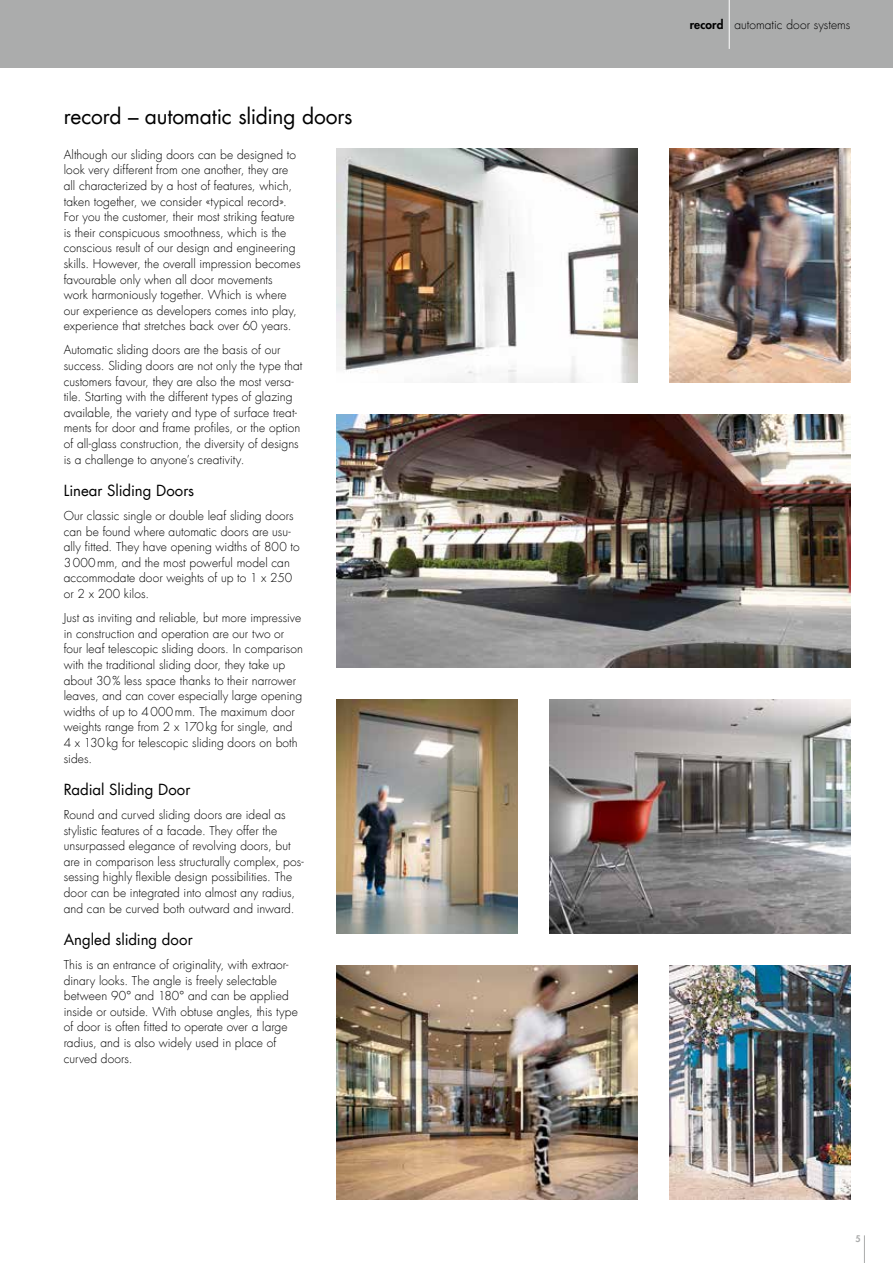
<style>
.page{position:relative;width:893px;height:1263px;background:#fff}
.page>*{position:absolute;margin:0;border:0;box-sizing:border-box;transform-origin:0 0}
.t1{font:21px "Futura Com";letter-spacing:-.01em;color:#000}
.t2{font:15px "Futura Com";letter-spacing:-.005em;color:#000}
.t3{font:300 12px/15.6px "Futura Com";letter-spacing:.005em;color:#000}
.t4{font:800 9px "Futura Std";color:#abacac}
.s1{font-family:"Futura Std";font-weight:800}
</style>
<div class="page">
<div style="left:0;top:0;width:893px;height:68px;background:#abacac"></div>
<svg style="left:864px;top:1235px;width:1px;height:28px"></svg>
<img style="left:337px;top:699px;width:180px;height:234px">
<img style="left:337px;top:965px;width:301px;height:234px">
<img style="left:549px;top:699px;width:301px;height:234px">
<img style="left:670px;top:965px;width:180px;height:234px">
<img style="left:337px;top:149px;width:301px;height:234px">
<img style="left:670px;top:149px;width:180px;height:234px">
<img style="left:337px;top:415px;width:513px;height:253px">
<hr style="left:729px;top:0;width:1px;height:49px;background:#fff">
<h1 class="t1" style="left:64px;top:102px;width:290px">record – automatic sliding doors</h1>
<p class="t3" style="left:64px;top:147px;width:238px">Although our sliding doors can be designed to look very different from one another, they are all characterized by a host of features, which, taken together, we consider «typical record».<br>For you the customer, their most striking feature is their conspicuous smoothness, which is the conscious result of our design and engineering skills. However, the overall impression becomes favourable only when all door movements<br>work harmoniously together. Which is where our experience as developers comes into play, experience that stretches back over 60 years.</p>
<p class="t3" style="left:64px;top:342px;width:240px">Automatic sliding doors are the basis of our success. Sliding doors are not only the type that customers favour, they are also the most versa&shy;tile. Starting with the different types of glazing available, the variety and type of surface treat&shy;ments for door and frame profiles, or the option of all-glass construction, the diversity of designs is a challenge to anyone’s creativity.</p>
<p class="t2" style="left:64px;top:480px;width:132px">Linear Sliding Doors</p>
<p class="t3" style="left:64px;top:508px;width:237px">Our classic single or double leaf sliding doors can be found where automatic doors are usu&shy;ally fitted. They have opening widths of 800 to 3000mm, and the most powerful model can accommodate door weights of up to 1 x 250 or 2 x 200 kilos.</p>
<p class="t3" style="left:64px;top:610px;width:241px">Just as inviting and reliable, but more impressive in construction and operation are our two or four leaf telescopic sliding doors. In comparison with the traditional sliding door, they take up about 30% less space thanks to their narrower leaves, and can cover especially large opening widths of up to 4000mm. The maximum door weights range from 2 x 170kg for single, and 4 x 130kg for telescopic sliding doors on both sides.</p>
<p class="t2" style="left:64px;top:779px;width:128px">Radial Sliding Door</p>
<p class="t3" style="left:64px;top:807px;width:241px">Round and curved sliding doors are ideal as stylistic features of a facade. They offer the unsurpassed elegance of revolving doors, but are in comparison less structurally complex, pos&shy;sessing highly flexible design possibilities. The door can be integrated into almost any radius, and can be curved both outward and inward.</p>
<p class="t2" style="left:64px;top:929px;width:130px">Angled sliding door</p>
<p class="t3" style="left:64px;top:957px;width:236px">This is an entrance of originality, with extraor&shy;dinary looks. The angle is freely selectable between 90° and 180° and can be applied inside or outside. With obtuse angles, this type of door is often fitted to operate over a large radius, and is also widely used in place of curved doors.</p>
<p class="t3" style="left:690px;top:17px;width:162px"><span class="s1">record</span> automatic door systems</p>
<p class="t4" style="left:855px;top:1233px;width:7px">5</p>
</div>
